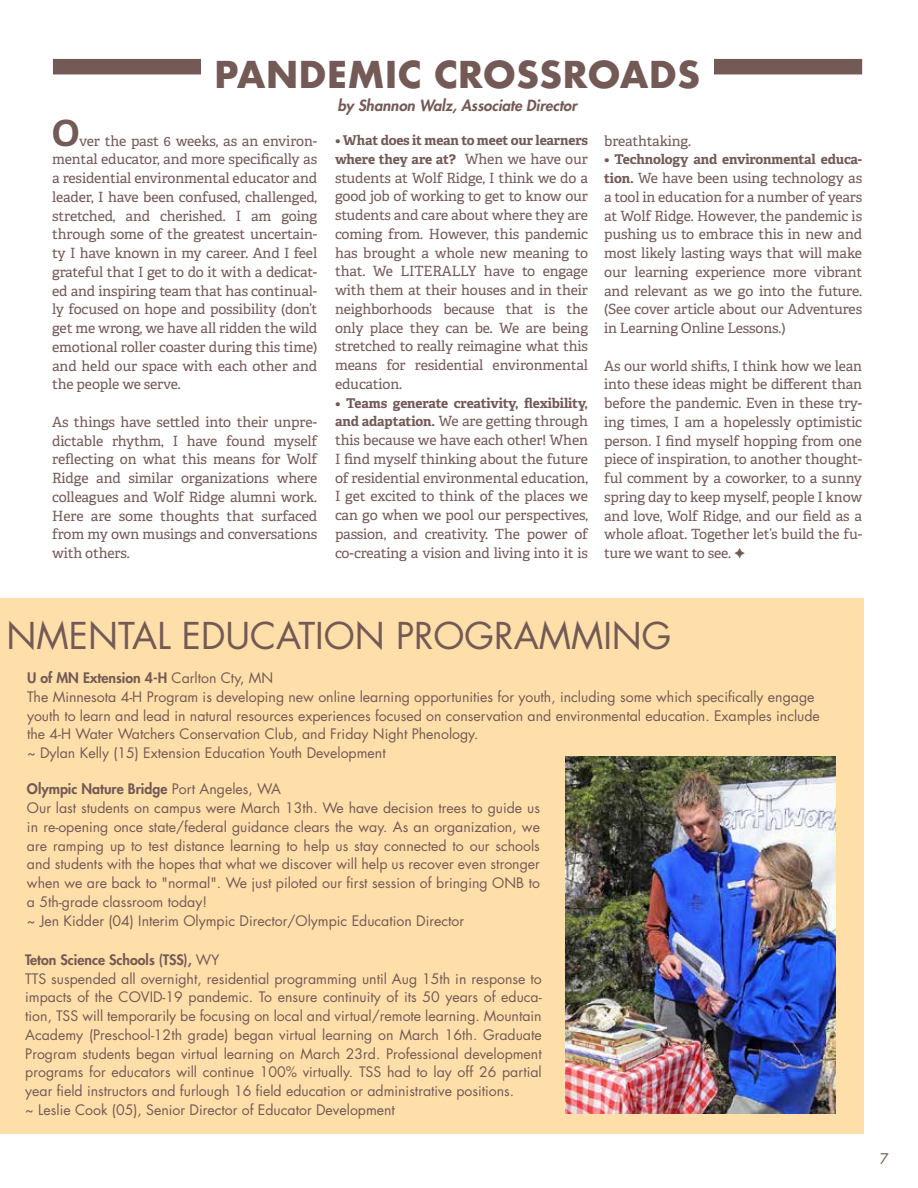
<style>
.page{position:relative;width:918px;height:1188px;background:#fff}
.page>*{position:absolute;margin:0;border:0;box-sizing:border-box;transform-origin:0 0}
.t1{font:36px "Futura";color:#735a56}
.t2{font:700 36px "Futura";color:#735a56}
.t3{font:700 36px "Adelle Basic";color:#735a56}
.t4{font:italic 800 15px "Futura";color:#735a56}
.t5{font:14.25px "Futura";color:#735a56}
.t6{font:14.1px/18.8px "Adelle";letter-spacing:-.01em;color:#735a56;text-align:justify}
.t7{font:14.1px/18.8px "Futura";color:#735a56}
.t8{font:700 13.5px/18.8px "Adelle Basic";letter-spacing:-.01em;color:#735a56}
.s1{font-family:"Adelle";font-weight:400;font-size:14.1px}
.s2{font-family:"Adelle Basic";font-weight:700;font-size:13.5px}
.s3{font-weight:800}
</style>
<div class="page">
<div style="left:0;top:598px;width:864px;height:536px;background:#ffdfa9"></div>
<div style="left:53px;top:59px;width:809px;height:15px;background:#735a56"></div>
<div style="left:201px;top:33px;width:513px;height:59px;background:#fff"></div>
<img style="left:565px;top:756px;width:271px;height:358px">
<h1 class="t2" style="left:214px;top:48px;width:488px">PANDEMIC CROSSROADS</h1>
<p class="t4" style="left:337px;top:95px;width:241px">by Shannon Walz, Associate Director</p>
<h1 class="t3" style="left:52px;top:110px;width:29px">O</h1>
<p class="t6" style="left:52px;top:132px;width:267px;text-indent:27px">ver the past 6 weeks, as an environ&shy;mental educator, and more specifically as a residential environmental educator and leader, I have been confused, challenged, stretched, and cherished. I am going through some of the greatest uncertain&shy;ty I have known in my career. And I feel grateful that I get to do it with a dedicat&shy;ed and inspiring team that has continual&shy;ly focused on hope and possibility (don’t get me wrong, we have all ridden the wild emotional roller coaster during this time) and held our space with each other and the people we serve.</p>
<p class="t6" style="left:52px;top:413px;width:267px">As things have settled into their unpre&shy;dictable rhythm, I have found myself reflecting on what this means for Wolf Ridge and similar organizations where colleagues and Wolf Ridge alumni work.<br>Here are some thoughts that surfaced from my own musings and conversations with others.</p>
<p class="t8" style="left:335px;top:131px;width:255px">• What does it mean to meet our learners where they are at? <span class="s1">When we have our</span></p>
<p class="t6" style="left:335px;top:169px;width:254px">students at Wolf Ridge, I think we do a good job of working to get to know our students and care about where they are coming from. However, this pandemic has brought a whole new meaning to that. We LITERALLY have to engage with them at their houses and in their neighborhoods because that is the only place they can be. We are being stretched to really reimagine what this means for residential environmental education.</p>
<p class="t8" style="left:335px;top:394px;width:254px">• Teams generate creativity, flexibility,</p>
<p class="t6" style="left:335px;top:412px;width:254px"><span class="s2">and adaptation.</span> We are getting through this because we have each other! When I find myself thinking about the future of residential environmental education, I get excited to think of the places we can go when we pool our perspectives, passion, and creativity. The power of co-creating a vision and living into it is</p>
<p class="t6" style="left:604px;top:132px;width:88px">breathtaking.</p>
<p class="t8" style="left:604px;top:150px;width:260px">• Technology and environmental educa-</p>
<p class="t6" style="left:604px;top:169px;width:260px"><span class="s2">tion.</span> We have been using technology as a tool in education for a number of years at Wolf Ridge. However, the pandemic is pushing us to embrace this in new and most likely lasting ways that will make our learning experience more vibrant and relevant as we go into the future. (See cover article about our Adventures in Learning Online Lessons.)</p>
<p class="t6" style="left:604px;top:357px;width:260px">As our world shifts, I think how we lean into these ideas might be different than before the pandemic. Even in these try&shy;ing times, I am a hopelessly optimistic person. I find myself hopping from one piece of inspiration, to another thought&shy;ful comment by a coworker, to a sunny spring day to keep myself, people I know and love, Wolf Ridge, and our field as a whole afloat. Together let’s build the fu&shy;ture we want to see.</p>
<h1 class="t1" style="left:7px;top:611px;width:666px">NMENTAL EDUCATION PROGRAMMING</h1>
<p class="t7" style="left:27px;top:668px;width:794px"><span class="s3">U of MN Extension 4-H</span> Carlton Cty, MN<br>The Minnesota 4-H Program is developing new online learning opportunities for youth, including some which specifically engage youth to learn and lead in natural resources experiences focused on conservation and environmental education. Examples include the 4-H Water Watchers Conservation Club, and Friday Night Phenology.<br>~ Dylan Kelly (15) Extension Education Youth Development</p>
<p class="t7" style="left:27px;top:780px;width:515px"><span class="s3">Olympic Nature Bridge</span> Port Angeles, WA<br>Our last students on campus were March 13th. We have decision trees to guide us in re-opening once state/federal guidance clears the way. As an organization, we are ramping up to test distance learning to help us stay connected to our schools and students with the hopes that what we discover will help us recover even stronger when we are back to "normal". We just piloted our first session of bringing ONB to a 5th-grade classroom today!<br>~ Jen Kidder (04) Interim Olympic Director/Olympic Education Director</p>
<p class="t7" style="left:25px;top:950px;width:518px"><span class="s3">Teton Science Schools (TSS),</span> WY<br>TTS suspended all overnight, residential programming until Aug 15th in response to impacts of the COVID-19 pandemic. To ensure continuity of its 50 years of educa&shy;tion, TSS will temporarily be focusing on local and virtual/remote learning. Mountain Academy (Preschool-12th grade) began virtual learning on March 16th. Graduate Program students began virtual learning on March 23rd. Professional development programs for educators will continue 100% virtually. TSS had to lay off 26 partial year field instructors and furlough 16 field education or administrative positions.<br>~ Leslie Cook (05), Senior Director of Educator Development</p>
<p class="t5" style="left:880px;top:1149px;width:10px">7</p>
</div>
